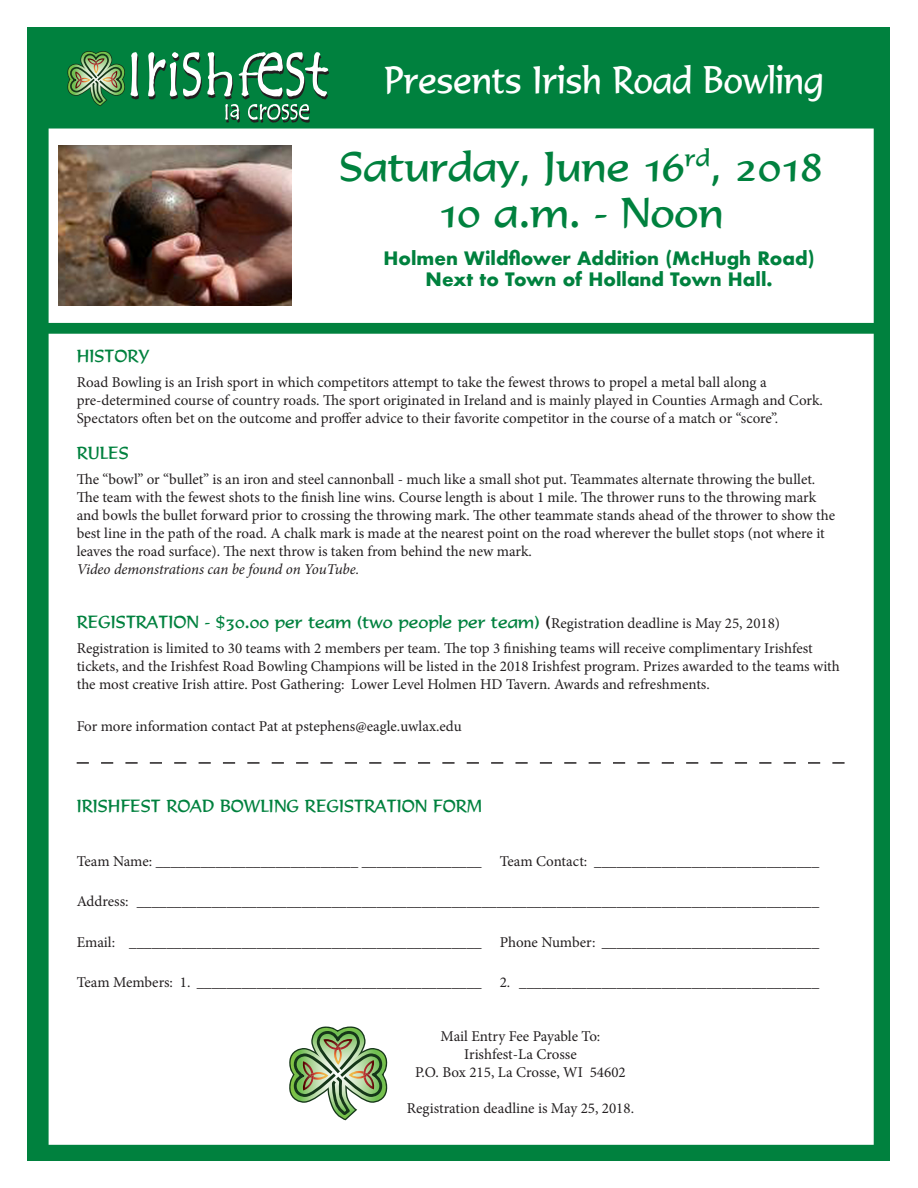
<style>
.page{position:relative;width:918px;height:1188px;background:#fff}
.page>*{position:absolute;margin:0;border:0;box-sizing:border-box;transform-origin:0 0}
.t1{font:42.9px "Dragonia";color:#00813e}
.t2{font:39.15px "Dragonia";color:#fff;scale:.88 1}
.t3{font:18px "Dragonia";color:#00813e}
.t4{font:700 18px "Futura";color:#00813e}
.t5{font:15px/18px "Minion Pro";letter-spacing:-.005em;color:#231f20}
.t6{font:italic 15px "Minion Pro";letter-spacing:-.01em;color:#231f20}
.s1{color:#231f20}
.s2{font-family:"Minion Pro";font-size:15px;color:#231f20}
</style>
<div class="page">
<div style="left:28px;top:28px;width:862px;height:1133px;background:#00813e"></div>
<div style="left:49px;top:129px;width:824px;height:193px;background:#fff"></div>
<img style="left:58px;top:145px;width:233px;height:160px">
<div style="left:49px;top:129px;width:825px;height:194px;border:2px solid #fff"></div>
<div style="left:49px;top:334px;width:825px;height:811px;background:#fff;border:2px solid #fff"></div>
<svg style="left:77px;top:762px;width:768px;height:2px"></svg>
<svg style="left:148px;top:52px;width:181px;height:71px"></svg>
<img style="left:67px;top:51px;width:72px;height:55px">
<img style="left:289px;top:1026px;width:99px;height:94px">
<p class="t2" style="left:384px;top:55px;width:500px">Presents Irish Road Bowling</p>
<p class="t1" style="left:339px;top:139px;width:485px">Saturday, June 16<sup>rd</sup>, 2018</p>
<p class="t1" style="left:439px;top:185px;width:286px">10 a.m. - Noon</p>
<p class="t4" style="left:384px;top:245px;width:433px">Holmen Wildflower Addition (McHugh Road)</p>
<p class="t4" style="left:426px;top:267px;width:349px">Next to Town of Holland Town Hall.</p>
<p class="t3" style="left:77px;top:345px;width:75px">HISTORY</p>
<p class="t5" style="left:77px;top:374px;width:691px">Road Bowling is an Irish sport in which competitors attempt to take the fewest throws to propel a metal ball along a</p>
<p class="t5" style="left:77px;top:392px;width:748px">pre-determined course of country roads. The sport originated in Ireland and is mainly played in Counties Armagh and Cork.<br>Spectators often bet on the outcome and proffer advice to their favorite competitor in the course of a match or “score”.</p>
<p class="t3" style="left:77px;top:442px;width:54px">RULES</p>
<p class="t5" style="left:77px;top:470px;width:740px">The “bowl” or “bullet” is an iron and steel cannonball - much like a small shot put. Teammates alternate throwing the bullet.</p>
<p class="t5" style="left:77px;top:488px;width:760px">The team with the fewest shots to the finish line wins. Course length is about 1 mile. The thrower runs to the throwing mark and bowls the bullet forward prior to crossing the throwing mark. The other teammate stands ahead of the thrower to show the best line in the path of the road. A chalk mark is made at the nearest point on the road wherever the bullet stops (not where it leaves the road surface). The next throw is taken from behind the new mark.</p>
<p class="t6" style="left:77px;top:559px;width:284px">Video demonstrations can be found on YouTube.</p>
<p class="t3" style="left:77px;top:610px;width:705px">REGISTRATION - $30.00 per team (two people per team) <span class="s1">(</span><span class="s2">Registration deadline is May 25, 2018)</span></p>
<p class="t5" style="left:77px;top:639px;width:765px">Registration is limited to 30 teams with 2 members per team. The top 3 finishing teams will receive complimentary Irishfest tickets, and the Irishfest Road Bowling Champions will be listed in the 2018 Irishfest program. Prizes awarded to the teams with the most creative Irish attire. Post Gathering: Lower Level Holmen HD Tavern. Awards and refreshments.</p>
<p class="t5" style="left:77px;top:717px;width:386px">For more information contact Pat at pstephens@eagle.uwlax.edu</p>
<p class="t3" style="left:77px;top:794px;width:407px">IRISHFEST ROAD BOWLING REGISTRATION FORM</p>
<p class="t5" style="left:77px;top:852px;width:744px">Team Name: ___________________________ ________________ Team Contact: ______________________________</p>
<p class="t5" style="left:77px;top:893px;width:744px">Address: ___________________________________________________________________________________________</p>
<p class="t5" style="left:77px;top:933px;width:744px">Email: _______________________________________________ Phone Number: _____________________________</p>
<p class="t5" style="left:77px;top:974px;width:744px">Team Members: 1. ______________________________________ 2. ________________________________________</p>
<p class="t5" style="left:441px;top:1028px;width:161px">Mail Entry Fee Payable To:</p>
<p class="t5" style="left:464px;top:1046px;width:114px">Irishfest-La Crosse</p>
<p class="t5" style="left:415px;top:1064px;width:212px">P.O. Box 215, La Crosse, WI 54602</p>
<p class="t5" style="left:407px;top:1100px;width:229px">Registration deadline is May 25, 2018.</p>
</div>
